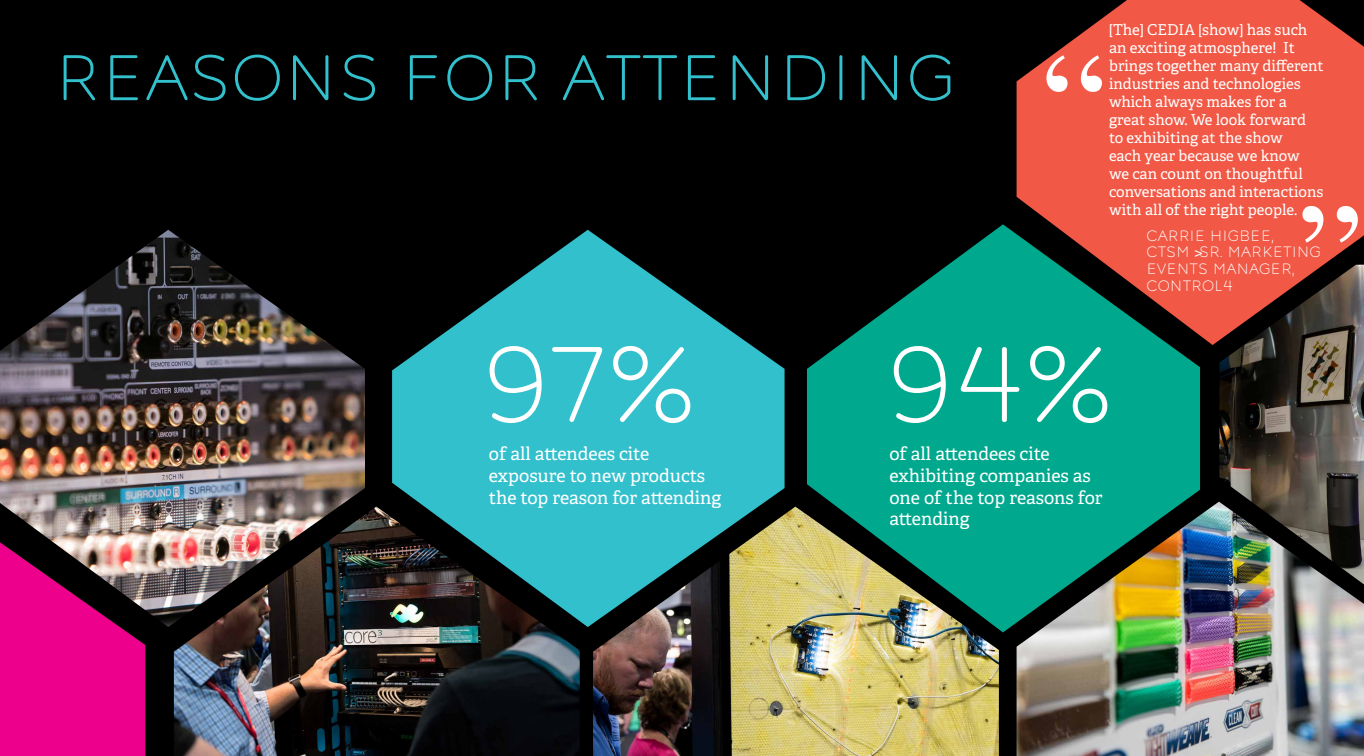
<style>
.page{position:relative;width:1364px;height:756px;background:#fff}
.page>*{position:absolute;margin:0;border:0;box-sizing:border-box;transform-origin:0 0}
.t1{font:150px "Times";color:#fff}
.t2{font:100px "CEDIA Solid";color:#fff}
.t3{font:60px "CEDIA Solid";color:#33c0cd}
.t4{font:18px/21.6px "Adelle PE";color:#fff}
.t5{font:15px/18px "Adelle PE";color:#fff}
.t6{font:14px/16.8px "CEDIA Solid";color:#fff}
</style>
<div class="page">
<div style="left:0;top:0;width:1363px;height:756px;background:#000"></div>
<svg style="left:807px;top:224px;width:393px;height:408px;fill:#00a98e"></svg>
<svg style="left:392px;top:230px;width:392px;height:397px;fill:#33c0cd"></svg>
<img style="left:1016px;top:502px;width:348px;height:254px">
<img style="left:0;top:230px;width:365px;height:397px">
<img style="left:1219px;top:345px;width:145px;height:239px">
<img style="left:593px;top:507px;width:406px;height:249px">
<img style="left:174px;top:507px;width:406px;height:249px">
<svg style="left:0;top:542px;width:145px;height:214px;background:#c7107a"></svg>
<svg style="left:1016px;top:0;width:348px;height:345px;background:#b85141"></svg>
<h3 class="t3" style="left:54px;top:50px;width:902px">REASONS FOR ATTENDING</h3>
<p class="t5" style="left:1109px;top:20px;width:216px">[The] CEDIA [show] has such an exciting atmosphere! It brings together many different industries and technologies which always makes for a great show. We look forward to exhibiting at the show<br>each year because we know<br>we can count on thoughtful conversations and interactions with all of the right people.</p>
<p class="t6" style="left:1146px;top:227px;width:176px">CARRIE HIGBEE,<br>CTSM | SR. MARKETING<br>EVENTS MANAGER,<br>CONTROL4</p>
<h1 class="t1" style="left:1042px;top:-34px;width:68px">“</h1>
<h1 class="t1" style="left:1297px;top:117px;width:68px">”</h1>
<h2 class="t2" style="left:481px;top:338px;width:215px">97%</h2>
<p class="t4" style="left:489px;top:443px;width:234px">of all attendees cite exposure to new products the top reason for attending</p>
<h2 class="t2" style="left:885px;top:338px;width:228px">94%</h2>
<p class="t4" style="left:889px;top:443px;width:215px">of all attendees cite exhibiting companies as one of the top reasons for attending</p>
</div>
